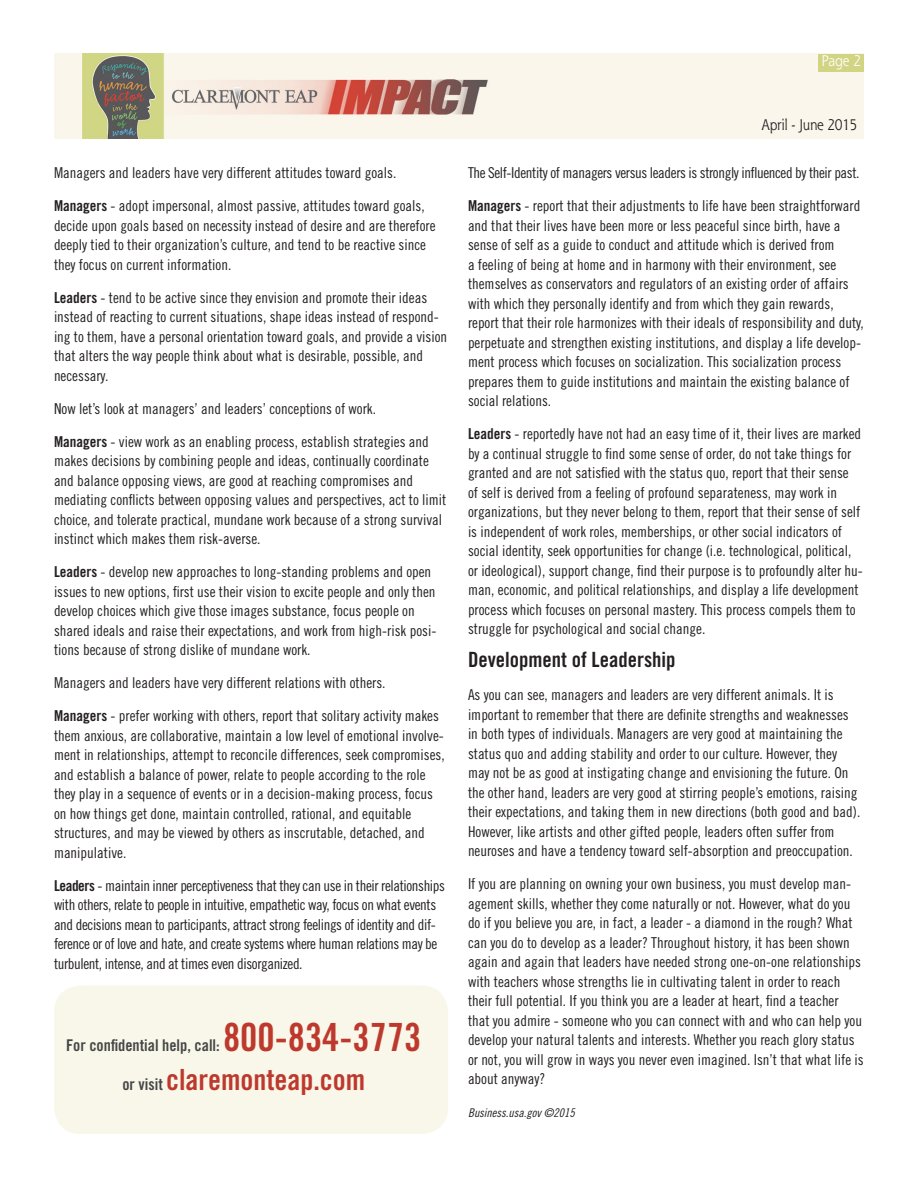
<style>
.page{position:relative;width:918px;height:1188px;background:#fff}
.page>*{position:absolute;margin:0;border:0;box-sizing:border-box;transform-origin:0 0}
.t1{font:38.85px "Trade Gothic Bold Cond Twenty";color:#bd392d}
.t2{font:29.1px "Trade Gothic Bold Cond Twenty";color:#bd392d}
.arial_red_sbhd{font:21px "Trade Gothic Bold Cond Twenty";color:#231f20}
.t3{font:16.2px "Trade Gothic Bold Cond Twenty";color:#454647}
.arial_red_sbhd-2{font:15px/19.5px "Trade Gothic Cond Eighteen";color:#231f20}
.arial_red_sbhd-3{font:15px/19.5px "Trade Gothic Cond Eighteen";letter-spacing:-.025em;color:#231f20}
.t4{font:15px "Shannon Std";letter-spacing:-.025em;color:#231f20;scale:.9 1}
.hang_indent{font:15px "Shannon Std";color:#fff;scale:.9 1}
.arial_red_sbhd-4{font:12px "Trade Gothic Cond Eighteen Obl";color:#231f20}
.s1{font-family:"Trade Gothic Bold Cond Twenty"}
.s2{font-size:16.2px;color:#454647}
</style>
<div class="page">
<img style="left:54px;top:54px;width:810px;height:85px">
<div style="left:819px;top:54px;width:45px;height:18px;background:#d1d483"></div>
<div style="left:54px;top:986px;width:394px;height:148px;background:#f9f7e9;border-radius:27px"></div>
<p class="arial_red_sbhd-2" style="left:54px;top:163px;width:344px">Managers and leaders have very different attitudes toward goals.</p>
<p class="arial_red_sbhd-2" style="left:54px;top:196px;width:383px"><span class="s1">Managers</span> - adopt impersonal, almost passive, attitudes toward goals, decide upon goals based on necessity instead of desire and are therefore deeply tied to their organization’s culture, and tend to be reactive since they focus on current information.</p>
<p class="arial_red_sbhd-2" style="left:54px;top:287px;width:395px"><span class="s1">Leaders</span> - tend to be active since they envision and promote their ideas instead of reacting to current situations, shape ideas instead of respond&shy;ing to them, have a personal orientation toward goals, and provide a vision that alters the way people think about what is desirable, possible, and necessary.</p>
<p class="arial_red_sbhd-2" style="left:54px;top:398px;width:324px">Now let’s look at managers’ and leaders’ conceptions of work.</p>
<p class="arial_red_sbhd-2" style="left:54px;top:431px;width:394px"><span class="s1">Managers</span> - view work as an enabling process, establish strategies and makes decisions by combining people and ideas, continually coordinate and balance opposing views, are good at reaching compromises and mediating conflicts between opposing values and perspectives, act to limit choice, and tolerate practical, mundane work because of a strong survival instinct which makes them risk-averse.</p>
<p class="arial_red_sbhd-2" style="left:54px;top:562px;width:384px"><span class="s1">Leaders</span> - develop new approaches to long-standing problems and open issues to new options, first use their vision to excite people and only then develop choices which give those images substance, focus people on shared ideals and raise their expectations, and work from high-risk posi&shy;tions because of strong dislike of mundane work.</p>
<p class="arial_red_sbhd-2" style="left:54px;top:673px;width:333px">Managers and leaders have very different relations with others.</p>
<p class="arial_red_sbhd-2" style="left:54px;top:706px;width:392px"><span class="s1">Managers</span> - prefer working with others, report that solitary activity makes them anxious, are collaborative, maintain a low level of emotional involve&shy;ment in relationships, attempt to reconcile differences, seek compromises, and establish a balance of power, relate to people according to the role they play in a sequence of events or in a decision-making process, focus on how things get done, maintain controlled, rational, and equitable structures, and may be viewed by others as inscrutable, detached, and manipulative.</p>
<p class="arial_red_sbhd-3" style="left:54px;top:875px;width:393px"><span class="s1">Leaders</span> - maintain inner perceptiveness that they can use in their relationships with others, relate to people in intuitive, empathetic way, focus on what events and decisions mean to participants, attract strong feelings of identity and dif&shy;ference or of love and hate, and create systems where human relations may be turbulent, intense, and at times even disorganized.</p>
<p class="t1" style="left:223px;top:1014px;width:200px">800-834-3773</p>
<p class="t2" style="left:122px;top:1062px;width:244px"><span class="s2">or visit</span> claremonteap.com</p>
<p class="t3" style="left:66px;top:1035px;width:155px">For confidential help, call:</p>
<p class="hang_indent" style="left:821px;top:51px;width:46px">Page 2</p>
<p class="t4" style="left:762px;top:115px;width:108px">April - June 2015</p>
<p class="arial_red_sbhd-3" style="left:468px;top:163px;width:393px">The Self-Identity of managers versus leaders is strongly influenced by their past.</p>
<p class="arial_red_sbhd-2" style="left:468px;top:196px;width:397px"><span class="s1">Managers</span> - report that their adjustments to life have been straightforward and that their lives have been more or less peaceful since birth, have a sense of self as a guide to conduct and attitude which is derived from<br>a feeling of being at home and in harmony with their environment, see themselves as conservators and regulators of an existing order of affairs with which they personally identify and from which they gain rewards, report that their role harmonizes with their ideals of responsibility and duty, perpetuate and strengthen existing institutions, and display a life develop&shy;ment process which focuses on socialization. This socialization process prepares them to guide institutions and maintain the existing balance of social relations.</p>
<p class="arial_red_sbhd-2" style="left:468px;top:424px;width:396px"><span class="s1">Leaders</span> - reportedly have not had an easy time of it, their lives are marked by a continual struggle to find some sense of order, do not take things for granted and are not satisfied with the status quo, report that their sense<br>of self is derived from a feeling of profound separateness, may work in organizations, but they never belong to them, report that their sense of self is independent of work roles, memberships, or other social indicators of social identity, seek opportunities for change (i.e. technological, political, or ideological), support change, find their purpose is to profoundly alter hu&shy;man, economic, and political relationships, and display a life development process which focuses on personal mastery. This process compels them to struggle for psychological and social change.</p>
<p class="arial_red_sbhd" style="left:468px;top:647px;width:209px">Development of Leadership</p>
<p class="arial_red_sbhd-2" style="left:468px;top:685px;width:394px">As you can see, managers and leaders are very different animals. It is important to remember that there are definite strengths and weaknesses in both types of individuals. Managers are very good at maintaining the status quo and adding stability and order to our culture. However, they may not be as good at instigating change and envisioning the future. On the other hand, leaders are very good at stirring people’s emotions, raising their expectations, and taking them in new directions (both good and bad).<br>However, like artists and other gifted people, leaders often suffer from neuroses and have a tendency toward self-absorption and preoccupation.</p>
<p class="arial_red_sbhd-2" style="left:468px;top:874px;width:397px">If you are planning on owning your own business, you must develop man&shy;agement skills, whether they come naturally or not. However, what do you do if you believe you are, in fact, a leader - a diamond in the rough? What can you do to develop as a leader? Throughout history, it has been shown again and again that leaders have needed strong one-on-one relationships with teachers whose strengths lie in cultivating talent in order to reach their full potential. If you think you are a leader at heart, find a teacher that you admire - someone who you can connect with and who can help you develop your natural talents and interests. Whether you reach glory status or not, you will grow in ways you never even imagined. Isn’t that what life is about anyway?</p>
<p class="arial_red_sbhd-4" style="left:468px;top:1106px;width:108px">Business.usa.gov ©2015</p>
</div>
